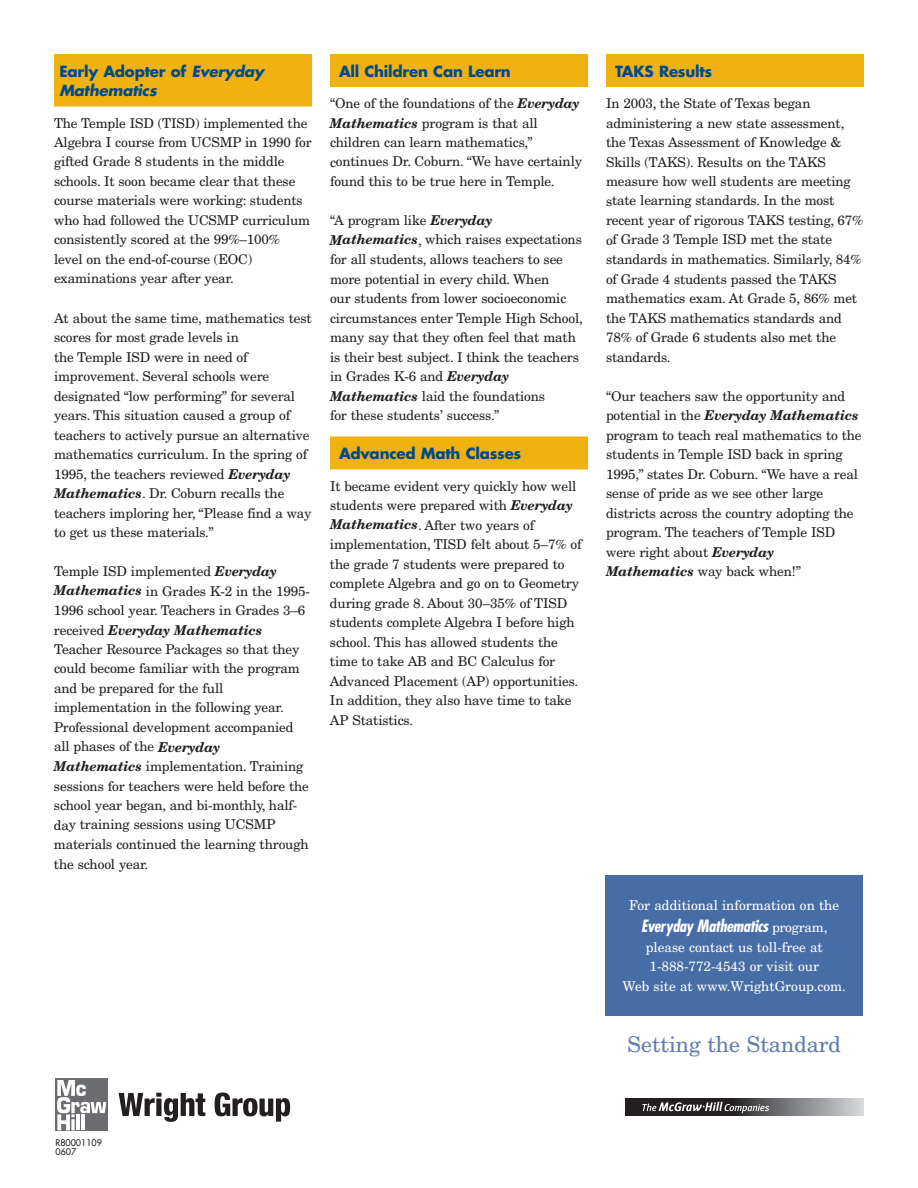
<style>
.page{position:relative;width:918px;height:1188px;background:#fff}
.page>*{position:absolute;margin:0;border:0;box-sizing:border-box;transform-origin:0 0}
.t1{font:21.75px "New Century Schlbk";color:#5f7bb0}
.t2{font:italic 700 condensed 16.5px "Futura";letter-spacing:-.025em;color:#fff}
.t3{font:700 15px "Futura";letter-spacing:-.015em;color:#004a8d}
.t4{font:italic 700 15px/19.5px "Futura";letter-spacing:-.015em;color:#004a8d}
.t5{font:13.5px/19.5px "New Century Schlbk";letter-spacing:-.01em;color:#231f20}
.t6{font:13.5px/19.5px "New Century Schlbk";color:#fff;text-align:center}
.t7{font:9px/9.8px "Futura";color:#231f20}
.s1{font-style:normal}
.s2{font-weight:700;font-style:italic}
.s3{font-family:"New Century Schlbk";font-weight:400;font-style:normal;font-stretch:normal;font-size:13.5px}
</style>
<div class="page">
<svg style="left:119px;top:1093px;width:86px;height:29px"></svg>
<svg style="left:215px;top:1093px;width:75px;height:29px"></svg>
<div style="left:56px;top:1079px;width:52px;height:52px;background:#6c6d70"></div>
<svg style="left:57px;top:1080px;width:49px;height:50px"></svg>
<hr style="left:76px;top:1114px;width:3px;height:16px;background:#fff">
<hr style="left:81px;top:1114px;width:3px;height:16px;background:#fff">
<svg style="left:625px;top:1098px;width:238px;height:17px;background:#6d6d6f"></svg>
<svg style="left:642px;top:1102px;width:127px;height:11px"></svg>
<div style="left:54px;top:54px;width:258px;height:33px;background:#efb211"></div>
<div style="left:54px;top:87px;width:258px;height:19px;background:#efb211"></div>
<div style="left:330px;top:54px;width:258px;height:33px;background:#efb211"></div>
<div style="left:330px;top:436px;width:258px;height:34px;background:#efb211"></div>
<div style="left:606px;top:54px;width:258px;height:33px;background:#efb211"></div>
<div style="left:605px;top:876px;width:258px;height:140px;background:#476da6"></div>
<p class="t4" style="left:59px;top:62px;width:206px"><span class="s1">Early Adopter of</span> Everyday<br>Mathematics</p>
<p class="t5" style="left:54px;top:114px;width:259px">The Temple ISD (TISD) implemented the Algebra I course from UCSMP in 1990 for gifted Grade 8 students in the middle schools. It soon became clear that these course materials were working: students who had followed the UCSMP curriculum consistently scored at the 99%–100% level on the end-of-course (EOC) examinations year after year.</p>
<p class="t5" style="left:54px;top:309px;width:259px">At about the same time, mathematics test scores for most grade levels in<br>the Temple ISD were in need of improvement. Several schools were designated “low performing” for several years. This situation caused a group of teachers to actively pursue an alternative mathematics curriculum. In the spring of 1995, the teachers reviewed <span class="s2">Everyday Mathematics</span>. Dr. Coburn recalls the teachers imploring her, “Please find a way to get us these materials.”</p>
<p class="t5" style="left:54px;top:563px;width:257px">Temple ISD implemented <span class="s2">Everyday Mathematics</span> in Grades K-2 in the 1995- 1996 school year. Teachers in Grades 3–6 received <span class="s2">Everyday Mathematics </span>Teacher Resource Packages so that they could become familiar with the program and be prepared for the full implementation in the following year.<br>Professional development accompanied all phases of the <span class="s2">Everyday Mathematics</span> implementation. Training sessions for teachers were held before the school year began, and bi-monthly, half&shy;day training sessions using UCSMP materials continued the learning through the school year.</p>
<p class="t3" style="left:339px;top:64px;width:173px">All Children Can Learn</p>
<p class="t5" style="left:330px;top:95px;width:254px">“One of the foundations of the <span class="s2">Everyday Mathematics</span> program is that all children can learn mathematics,” continues Dr. Coburn. “We have certainly found this to be true here in Temple.</p>
<p class="t5" style="left:330px;top:212px;width:255px">“A program like <span class="s2">Everyday Mathematics</span>, which raises expectations for all students, allows teachers to see more potential in every child. When<br>our students from lower socioeconomic circumstances enter Temple High School, many say that they often feel that math is their best subject. I think the teachers in Grades K-6 and <span class="s2">Everyday Mathematics</span> laid the foundations<br>for these students’ success.”</p>
<p class="t3" style="left:339px;top:447px;width:184px">Advanced Math Classes</p>
<p class="t5" style="left:330px;top:477px;width:253px">It became evident very quickly how well students were prepared with <span class="s2">Everyday Mathematics</span>. After two years of implementation, TISD felt about 5–7% of the grade 7 students were prepared to complete Algebra and go on to Geometry during grade 8. About 30–35% of TISD students complete Algebra I before high school. This has allowed students the time to take AB and BC Calculus for Advanced Placement (AP) opportunities.<br>In addition, they also have time to take AP Statistics.</p>
<p class="t3" style="left:615px;top:64px;width:99px">TAKS Results</p>
<p class="t5" style="left:606px;top:95px;width:259px">In 2003, the State of Texas began administering a new state assessment, the Texas Assessment of Knowledge &amp; Skills (TAKS). Results on the TAKS measure how well students are meeting state learning standards. In the most recent year of rigorous TAKS testing, 67% of Grade 3 Temple ISD met the state standards in mathematics. Similarly, 84% of Grade 4 students passed the TAKS mathematics exam. At Grade 5, 86% met the TAKS mathematics standards and 78% of Grade 6 students also met the standards.</p>
<p class="t5" style="left:606px;top:387px;width:257px">“Our teachers saw the opportunity and potential in the <span class="s2">Everyday Mathematics </span>program to teach real mathematics to the students in Temple ISD back in spring 1995,” states Dr. Coburn. “We have a real sense of pride as we see other large districts across the country adopting the program. The teachers of Temple ISD were right about <span class="s2">Everyday Mathematics</span> way back when!”</p>
<p class="t6" style="left:629px;top:896px;width:212px">For additional information on the</p>
<p class="t2" style="left:641px;top:919px;width:188px">Everyday Mathematics <span class="s3">program,</span></p>
<p class="t6" style="left:623px;top:938px;width:225px">please contact us toll-free at<br>1-888-772-4543 or visit our<br>Web site at www.WrightGroup.com.</p>
<h1 class="t1" style="left:628px;top:1036px;width:215px">Setting the Standard</h1>
<p class="t7" style="left:56px;top:1138px;width:48px">R80001109<br>0607</p>
</div>
